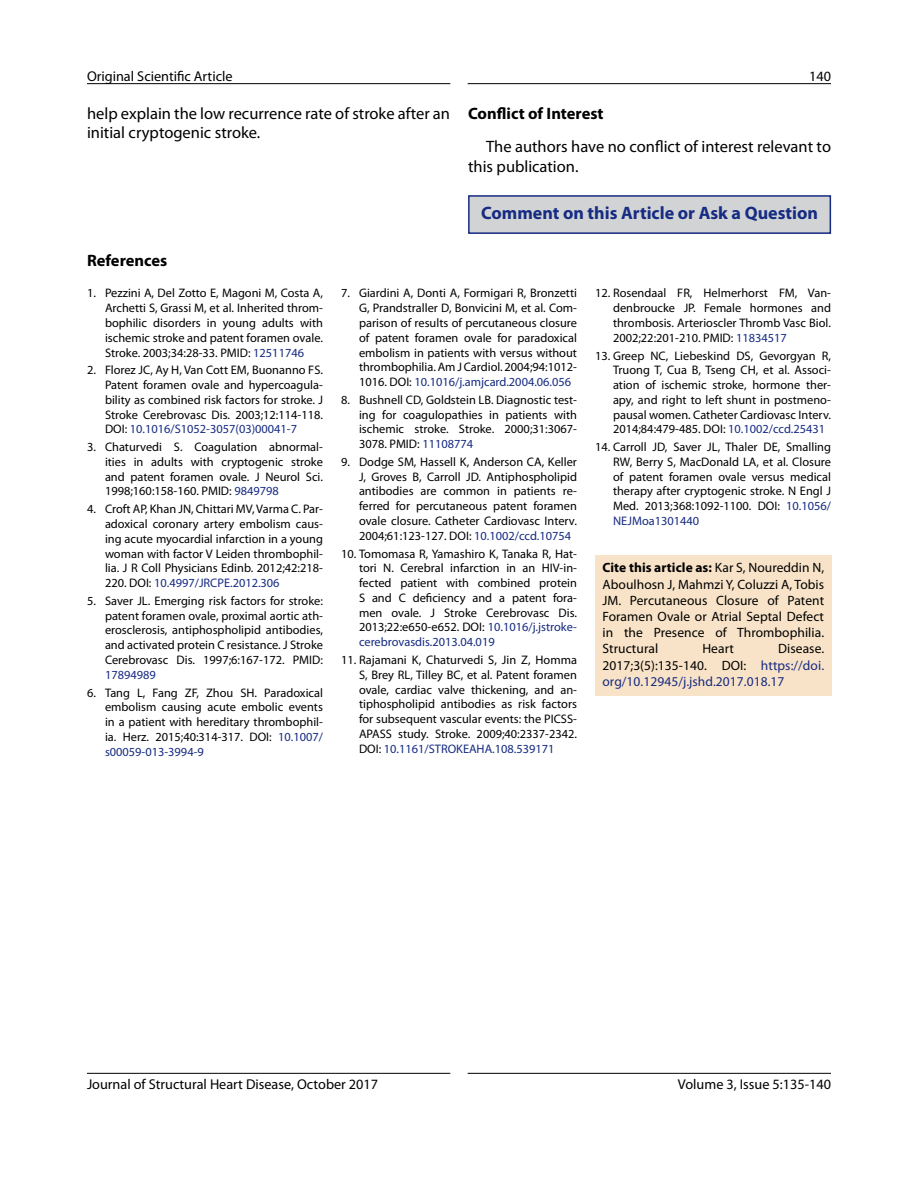
<style>
.page{position:relative;width:918px;height:1188px;background:#fff}
.page>*{position:absolute;margin:0;border:0;box-sizing:border-box;transform-origin:0 0}
.t1{font:700 18px "Myriad Pro";color:#162b82}
.t2{font:16.5px/19.8px "Myriad Pro";color:#000}
.t3{font:700 16.5px "Myriad Pro";color:#000}
.t4{font:14.25px "Myriad Pro";color:#000}
.t5{font:13.5px/16.2px "Myriad Pro";letter-spacing:.005em;color:#000;text-align:justify}
.t6{font:13.5px/16.2px "Myriad Pro";letter-spacing:.005em;color:#162b82;text-align:justify}
.t7{font:12.3px/14.9px "Myriad Pro";color:#000;text-align:justify}
.t8{font:12.3px "Myriad Pro";color:#162b82}
.s1{color:#162b82}
.s2{font-weight:700}
.s3{color:#000}
</style>
<div class="page">
<hr style="left:87px;top:1073px;width:363px;height:1px;background:#000">
<hr style="left:468px;top:1073px;width:363px;height:1px;background:#000">
<hr style="left:87px;top:83px;width:363px;height:1px;background:#000">
<hr style="left:468px;top:83px;width:363px;height:1px;background:#000">
<div style="left:595px;top:555px;width:237px;height:140px;background:#f8e3c8"></div>
<div style="left:469px;top:196px;width:361px;height:37px;background:#d1d3d4"></div>
<div style="left:468px;top:195px;width:363px;height:39px;border:2px solid #162b82"></div>
<p class="t4" style="left:87px;top:67px;width:147px">Original Scientific Article</p>
<p class="t4" style="left:809px;top:67px;width:23px">140</p>
<h2 class="t2" style="left:87px;top:103px;width:365px">help explain the low recurrence rate of stroke after an initial cryptogenic stroke.</h2>
<h2 class="t3" style="left:468px;top:102px;width:137px">Conflict of Interest</h2>
<h2 class="t2" style="left:468px;top:136px;width:364px;text-indent:18px">The authors have no conflict of interest relevant to this publication.</h2>
<h1 class="t1" style="left:481px;top:201px;width:338px">Comment on this Article or Ask a Question</h1>
<h2 class="t3" style="left:87px;top:249px;width:82px">References</h2>
<p class="t7" style="left:105px;top:286px;width:220px;text-indent:-18px">1. Pezzini A, Del Zotto E, Magoni M, Costa A, Archetti S, Grassi M, et al. Inherited throm&shy;bophilic disorders in young adults with ischemic stroke and patent foramen ovale.<br>Stroke. 2003;34:28-33. PMID: <span class="s1">12511746</span></p>
<p class="t7" style="left:105px;top:363px;width:220px;text-indent:-18px">2. Florez JC, Ay H, Van Cott EM, Buonanno FS.<br>Patent foramen ovale and hypercoagula&shy;bility as combined risk factors for stroke. J Stroke Cerebrovasc Dis. 2003;12:114-118.<br>DOI: <span class="s1">10.1016/S1052-3057(03)00041-7</span></p>
<p class="t7" style="left:105px;top:439px;width:220px;text-indent:-18px">3. Chaturvedi S. Coagulation abnormal&shy;ities in adults with cryptogenic stroke and patent foramen ovale. J Neurol Sci.<br>1998;160:158-160. PMID: <span class="s1">9849798</span></p>
<p class="t7" style="left:105px;top:502px;width:220px;text-indent:-18px">4. Croft AP, Khan JN, Chittari MV, Varma C. Par&shy;adoxical coronary artery embolism caus&shy;ing acute myocardial infarction in a young woman with factor V Leiden thrombophil&shy;lia. J R Coll Physicians Edinb. 2012;42:218- 220. DOI: <span class="s1">10.4997/JRCPE.2012.306</span></p>
<p class="t7" style="left:105px;top:593px;width:220px;text-indent:-18px">5. Saver JL. Emerging risk factors for stroke: patent foramen ovale, proximal aortic ath&shy;erosclerosis, antiphospholipid antibodies, and activated protein C resistance. J Stroke Cerebrovasc Dis. 1997;6:167-172. PMID:</p>
<p class="t8" style="left:105px;top:667px;width:52px">17894989</p>
<p class="t7" style="left:105px;top:685px;width:220px;text-indent:-18px">6. Tang L, Fang ZF, Zhou SH. Paradoxical embolism causing acute embolic events in a patient with hereditary thrombophil&shy;ia. Herz. 2015;40:314-317. DOI: <span class="s1">10.1007/ s00059-013-3994-9</span></p>
<p class="t7" style="left:359px;top:286px;width:220px;text-indent:-18px">7. Giardini A, Donti A, Formigari R, Bronzetti G, Prandstraller D, Bonvicini M, et al. Com&shy;parison of results of percutaneous closure of patent foramen ovale for paradoxical embolism in patients with versus without thrombophilia. Am J Cardiol. 2004;94:1012- 1016. DOI: <span class="s1">10.1016/j.amjcard.2004.06.056</span></p>
<p class="t7" style="left:359px;top:392px;width:219px;text-indent:-18px">8. Bushnell CD, Goldstein LB. Diagnostic test&shy;ing for coagulopathies in patients with ischemic stroke. Stroke. 2000;31:3067- 3078. PMID: <span class="s1">11108774</span></p>
<p class="t7" style="left:359px;top:454px;width:219px;text-indent:-18px">9. Dodge SM, Hassell K, Anderson CA, Keller J, Groves B, Carroll JD. Antiphospholipid antibodies are common in patients re&shy;ferred for percutaneous patent foramen ovale closure. Catheter Cardiovasc Interv.<br>2004;61:123-127. DOI: <span class="s1">10.1002/ccd.10754</span></p>
<p class="t7" style="left:359px;top:546px;width:220px;text-indent:-18px">10. Tomomasa R, Yamashiro K, Tanaka R, Hat&shy;tori N. Cerebral infarction in an HIV-in&shy;fected patient with combined protein S and C deficiency and a patent fora&shy;men ovale. J Stroke Cerebrovasc Dis.<br>2013;22:e650-e652. DOI: <span class="s1">10.1016/j.jstroke&shy;cerebrovasdis.2013.04.019</span></p>
<p class="t7" style="left:359px;top:652px;width:220px;text-indent:-18px">11. Rajamani K, Chaturvedi S, Jin Z, Homma S, Brey RL, Tilley BC, et al. Patent foramen ovale, cardiac valve thickening, and an&shy;tiphospholipid antibodies as risk factors for subsequent vascular events: the PICSS-APASS study. Stroke. 2009;40:2337-2342.<br>DOI: <span class="s1">10.1161/STROKEAHA.108.539171</span></p>
<p class="t7" style="left:613px;top:286px;width:220px;text-indent:-18px">12. Rosendaal FR, Helmerhorst FM, Van&shy;denbroucke JP. Female hormones and thrombosis. Arterioscler Thromb Vasc Biol.<br>2002;22:201-210. PMID: <span class="s1">11834517</span></p>
<p class="t7" style="left:613px;top:348px;width:220px;text-indent:-18px">13. Greep NC, Liebeskind DS, Gevorgyan R, Truong T, Cua B, Tseng CH, et al. Associ&shy;ation of ischemic stroke, hormone ther&shy;apy, and right to left shunt in postmeno&shy;pausal women. Catheter Cardiovasc Interv.<br>2014;84:479-485. DOI: <span class="s1">10.1002/ccd.25431</span></p>
<p class="t7" style="left:613px;top:439px;width:220px;text-indent:-18px">14. Carroll JD, Saver JL, Thaler DE, Smalling RW, Berry S, MacDonald LA, et al. Closure of patent foramen ovale versus medical therapy after cryptogenic stroke. N Engl J Med. 2013;368:1092-1100. DOI: <span class="s1">10.1056/ NEJMoa1301440</span></p>
<p class="t5" style="left:603px;top:560px;width:223px"><span class="s2">Cite this article as:</span> Kar S, Noureddin N, Aboulhosn J, Mahmzi Y, Coluzzi A, Tobis JM. Percutaneous Closure of Patent Foramen Ovale or Atrial Septal Defect in the Presence of Thrombophilia.<br>Structural</p>
<p class="t6" style="left:603px;top:641px;width:223px;text-indent:176px"><span class="s3">Disease.<br>2017;3(5):135-140. DOI:</span> https://doi. org/10.12945/j.jshd.2017.018.17</p>
<p class="t5" style="left:702px;top:641px;width:33px">Heart</p>
<p class="t4" style="left:87px;top:1075px;width:293px">Journal of Structural Heart Disease, October 2017</p>
<p class="t4" style="left:678px;top:1075px;width:155px">Volume 3, Issue 5:135-140</p>
</div>
